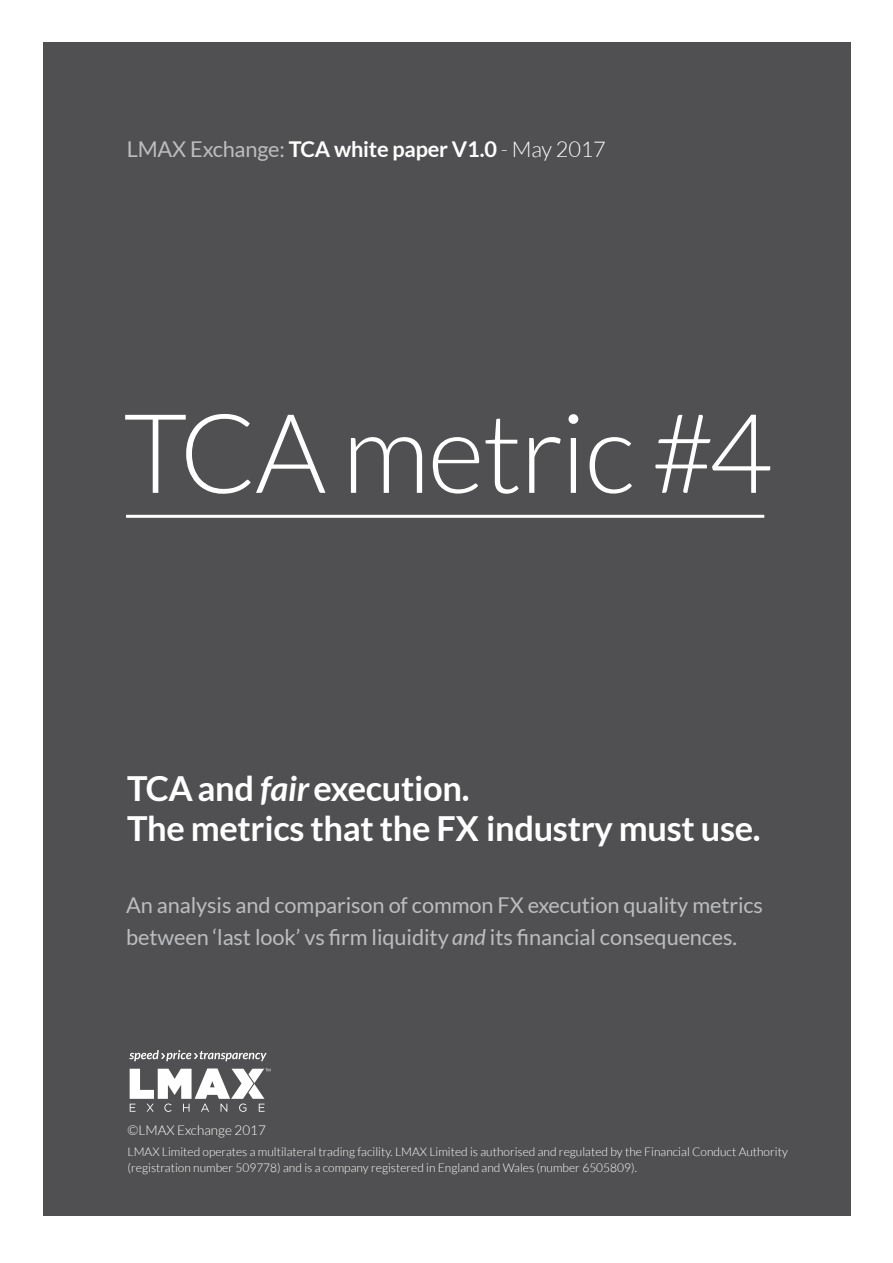
<style>
.page{position:relative;width:893px;height:1263px;background:#fff}
.page>*{position:absolute;margin:0;border:0;box-sizing:border-box;transform-origin:0 0}
.t1{font:300 110.25px "Lato";letter-spacing:-.015em;color:#fff}
.t2{font:700 34.5px/40.5px "Lato";letter-spacing:-.01em;color:#fff}
.t3{font:21.75px/31.5px "Lato";letter-spacing:-.005em;color:#bcbdc0}
.t4{font:700 21.75px "Lato";letter-spacing:-.01em;color:#fff}
.t5{font:300 13.5px "Lato";color:#fff}
.t6{font:300 12px/16.2px "Lato";color:#fff}
.s1{font-weight:400;color:#bcbdc0}
.s2{font-weight:300}
.s3{font-style:italic}
</style>
<div class="page">
<div style="left:43px;top:42px;width:808px;height:1174px;background:#505052"></div>
<svg style="left:130px;top:1068px;width:140px;height:44px"></svg>
<svg style="left:129px;top:1050px;width:138px;height:11px"></svg>
<hr style="left:126px;top:515px;width:638px;height:3px;background:#fff">
<h3 class="t4" style="left:127px;top:137px;width:480px"><span class="s1">LMAX Exchange:</span> TCA white paper V1.0 <span class="s2">- May 2017</span></h3>
<h1 class="t1" style="left:123px;top:394px;width:651px">TCA metric #4</h1>
<h2 class="t2" style="left:127px;top:767px;width:635px">TCAand <span class="s3">fair</span>execution.<br>The metrics that the FX industry must use.</h2>
<h3 class="t3" style="left:126px;top:889px;width:638px">An analysis and comparison of common FX execution quality metrics between ‘last look’ vs firm liquidity <span class="s3">and</span> its financial consequences.</h3>
<p class="t5" style="left:128px;top:1123px;width:140px">©LMAX Exchange 2017</p>
<p class="t6" style="left:128px;top:1144px;width:662px">LMAX Limited operates a multilateral trading facility. LMAX Limited is authorised and regulated by the Financial Conduct Authority (registration number 509778) and is a company registered in England and Wales (number 6505809).</p>
</div>
